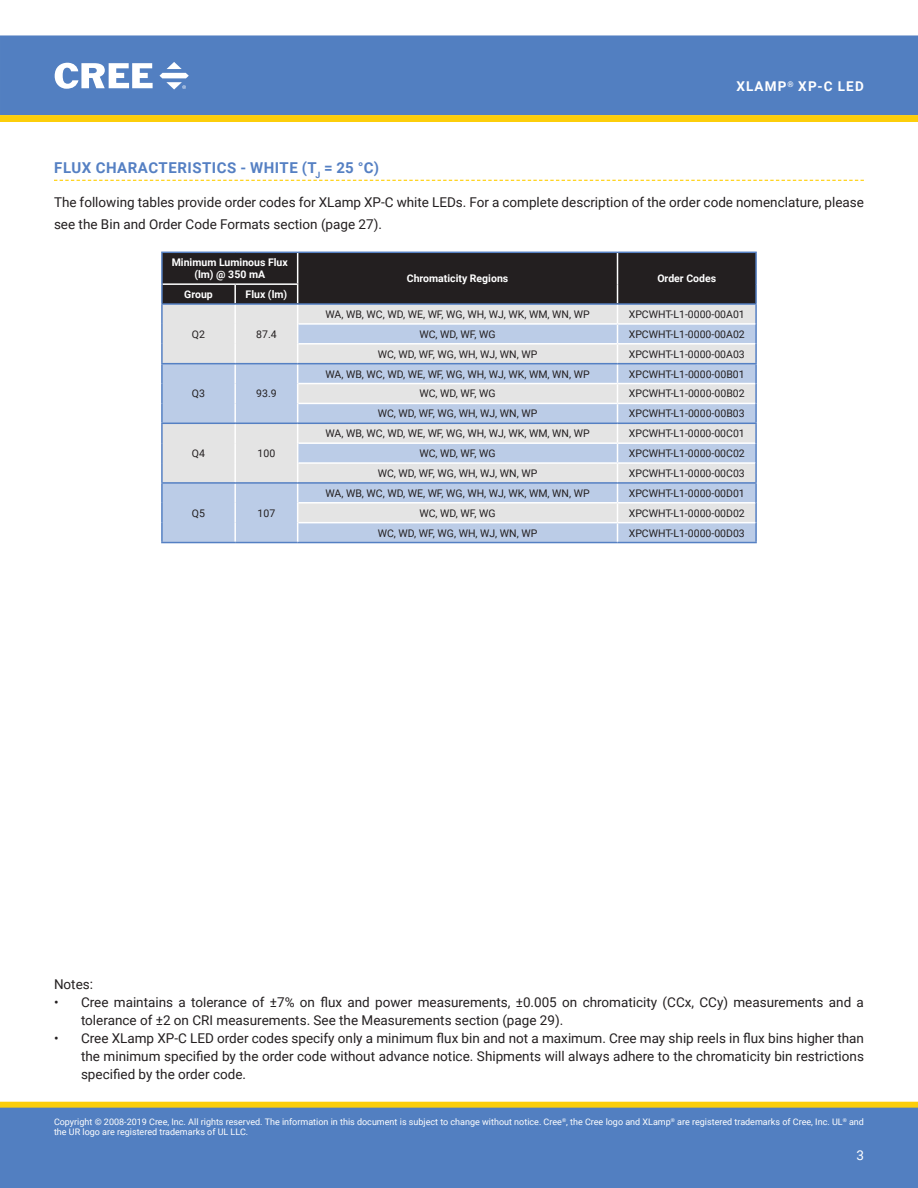
<style>
.page{position:relative;width:918px;height:1188px;background:#fff}
.page>*{position:absolute;margin:0;border:0;box-sizing:border-box;transform-origin:0 0}
.t1{font:700 15px "Roboto";letter-spacing:.035em;color:#5580c3}
.t2{font:13.5px/18px "Roboto";color:#231f20}
.t3{font:700 13.5px "Roboto";letter-spacing:.085em;color:#fff}
.t4{font:13.5px "Roboto";color:#fff}
.t5{font:10.5px "Roboto";color:#231f20}
.t6{font:700 10.5px/12px "Roboto";color:#fff;text-align:center}
.t7{font:9px/10.8px "Roboto";color:#fff}
</style>
<div class="page">
<div style="left:1px;top:36px;width:916px;height:78px;background:#527fc1"></div>
<div style="left:0;top:35px;width:918px;height:80px;border:1px solid #527fc1"></div>
<svg style="left:55px;top:63px;width:98px;height:26px"></svg>
<svg style="left:159px;top:62px;width:30px;height:28px"></svg>
<div style="left:1px;top:1102px;width:916px;height:6px;background:#fcce0b"></div>
<div style="left:0;top:1102px;width:918px;height:6px;border:1px solid #fcce0b"></div>
<div style="left:0;top:1108px;width:918px;height:80px;background:#527fc1"></div>
<svg style="left:0;top:115px;width:918px;height:7px;background:#fbce0d"></svg>
<svg style="left:54px;top:180px;width:810px;height:1px"></svg>
<hr style="left:298px;top:542px;width:320px;height:1px;background:#5580c3">
<hr style="left:618px;top:542px;width:139px;height:1px;background:#5580c3">
<svg style="left:161px;top:252px;width:596px;height:290px;background:#b0b7c3"></svg>
<hr style="left:161px;top:542px;width:74px;height:1px;background:#5580c3">
<hr style="left:235px;top:542px;width:63px;height:1px;background:#5580c3">
<p class="t3" style="left:736px;top:77px;width:129px">XLAMP<sup>®</sup> XP-C LED</p>
<p class="t1" style="left:54px;top:157px;width:326px">FLUX CHARACTERISTICS - WHITE (T<sub>J</sub> = 25 °C)</p>
<p class="t2" style="left:54px;top:190px;width:812px;line-height:22.5px">The following tables provide order codes for XLamp XP-C white LEDs. For a complete description of the order code nomenclature, please see the Bin and Order Code Formats section (page 27).</p>
<p class="t6" style="left:172px;top:256px;width:118px">Minimum Luminous Flux (lm) @ 350 mA</p>
<p class="t6" style="left:407px;top:272px;width:103px">Chromaticity Regions</p>
<p class="t6" style="left:657px;top:272px;width:60px">Order Codes</p>
<p class="t6" style="left:184px;top:288px;width:30px">Group</p>
<p class="t6" style="left:246px;top:288px;width:43px">Flux (lm)</p>
<p class="t5" style="left:192px;top:327px;width:15px">Q2</p>
<p class="t5" style="left:256px;top:327px;width:22px">87.4</p>
<p class="t5" style="left:192px;top:386px;width:15px">Q3</p>
<p class="t5" style="left:256px;top:386px;width:22px">93.9</p>
<p class="t5" style="left:192px;top:446px;width:15px">Q4</p>
<p class="t5" style="left:258px;top:446px;width:19px">100</p>
<p class="t5" style="left:192px;top:506px;width:15px">Q5</p>
<p class="t5" style="left:258px;top:506px;width:19px">107</p>
<p class="t5" style="left:325px;top:307px;width:266px">WA, WB, WC, WD, WE, WF, WG, WH, WJ, WK, WM, WN, WP</p>
<p class="t5" style="left:629px;top:307px;width:118px">XPCWHT-L1-0000-00A01</p>
<p class="t5" style="left:419px;top:327px;width:78px">WC, WD, WF, WG</p>
<p class="t5" style="left:629px;top:327px;width:118px">XPCWHT-L1-0000-00A02</p>
<p class="t5" style="left:378px;top:347px;width:161px">WC, WD, WF, WG, WH, WJ, WN, WP</p>
<p class="t5" style="left:629px;top:347px;width:118px">XPCWHT-L1-0000-00A03</p>
<p class="t5" style="left:325px;top:366px;width:266px">WA, WB, WC, WD, WE, WF, WG, WH, WJ, WK, WM, WN, WP</p>
<p class="t5" style="left:629px;top:366px;width:117px">XPCWHT-L1-0000-00B01</p>
<p class="t5" style="left:419px;top:386px;width:78px">WC, WD, WF, WG</p>
<p class="t5" style="left:629px;top:386px;width:117px">XPCWHT-L1-0000-00B02</p>
<p class="t5" style="left:378px;top:406px;width:161px">WC, WD, WF, WG, WH, WJ, WN, WP</p>
<p class="t5" style="left:629px;top:406px;width:117px">XPCWHT-L1-0000-00B03</p>
<p class="t5" style="left:325px;top:426px;width:266px">WA, WB, WC, WD, WE, WF, WG, WH, WJ, WK, WM, WN, WP</p>
<p class="t5" style="left:629px;top:426px;width:118px">XPCWHT-L1-0000-00C01</p>
<p class="t5" style="left:419px;top:446px;width:78px">WC, WD, WF, WG</p>
<p class="t5" style="left:629px;top:446px;width:118px">XPCWHT-L1-0000-00C02</p>
<p class="t5" style="left:378px;top:466px;width:161px">WC, WD, WF, WG, WH, WJ, WN, WP</p>
<p class="t5" style="left:629px;top:466px;width:118px">XPCWHT-L1-0000-00C03</p>
<p class="t5" style="left:325px;top:486px;width:266px">WA, WB, WC, WD, WE, WF, WG, WH, WJ, WK, WM, WN, WP</p>
<p class="t5" style="left:629px;top:486px;width:118px">XPCWHT-L1-0000-00D01</p>
<p class="t5" style="left:419px;top:506px;width:78px">WC, WD, WF, WG</p>
<p class="t5" style="left:629px;top:506px;width:118px">XPCWHT-L1-0000-00D02</p>
<p class="t5" style="left:378px;top:525px;width:161px">WC, WD, WF, WG, WH, WJ, WN, WP</p>
<p class="t5" style="left:629px;top:525px;width:118px">XPCWHT-L1-0000-00D03</p>
<p class="t2" style="left:54px;top:974px;width:41px">Notes:</p>
<p class="t2" style="left:81px;top:992px;width:784px;text-indent:-27px">• Cree maintains a tolerance of ±7% on flux and power measurements, ±0.005 on chromaticity (CCx, CCy) measurements and a tolerance of ±2 on CRI measurements. See the Measurements section (page 29).</p>
<p class="t2" style="left:81px;top:1028px;width:785px;text-align:justify;text-indent:-27px">• Cree XLamp XP-C LED order codes specify only a minimum flux bin and not a maximum. Cree may ship reels in flux bins higher than the minimum specified by the order code without advance notice. Shipments will always adhere to the chromaticity bin restrictions specified by the order code.</p>
<p class="t7" style="left:54px;top:1116px;width:812px">Copyright © 2008-2019 Cree, Inc. All rights reserved. The information in this document is subject to change without notice. Cree<sup>®</sup>, the Cree logo and XLamp<sup>®</sup> are registered trademarks of Cree, Inc. UL<sup>®</sup> and the UR logo are registered trademarks of UL LLC.</p>
<p class="t4" style="left:856px;top:1145px;width:9px">3</p>
</div>
